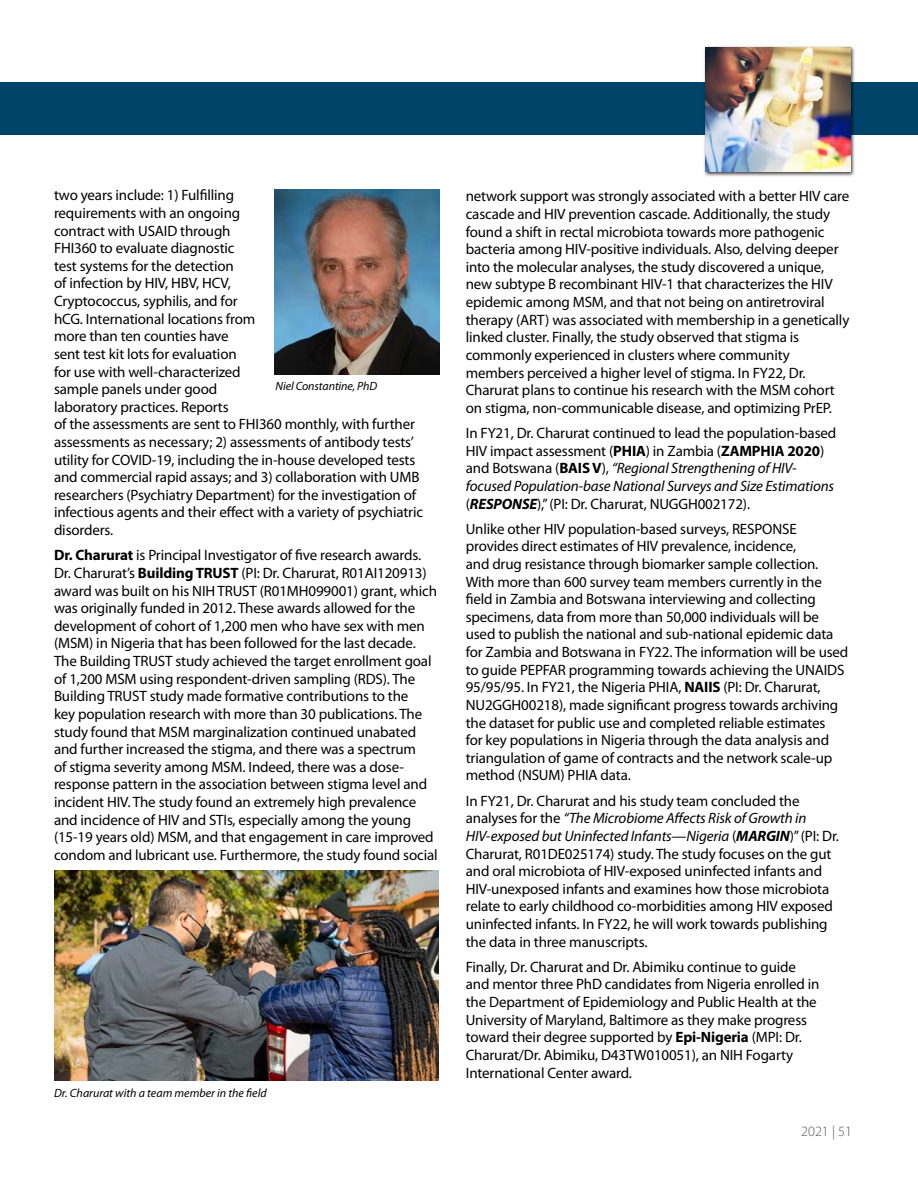
<style>
.page{position:relative;width:918px;height:1188px;background:#fff}
.page>*{position:absolute;margin:0;border:0;box-sizing:border-box;transform-origin:0 0}
.t1{font:15px/17.5px "Myriad Pro";letter-spacing:-.01em;color:#000}
.t2{font:300 14.25px "Myriad Pro";color:#58595b}
.t3{font:italic 12px "Myriad Pro";color:#000}
.s1{font-weight:700}
.s2{font-style:italic}
.s3{font-weight:700;font-style:italic}
</style>
<div class="page">
<div style="left:0;top:82px;width:918px;height:53px;background:#00446a"></div>
<div style="left:703px;top:46px;width:152px;height:131px;background:#000;opacity:.75"></div>
<img style="left:705px;top:48px;width:145px;height:123px">
<img style="left:274px;top:189px;width:166px;height:186px">
<img style="left:54px;top:871px;width:385px;height:209px">
<p class="t1" style="left:54px;top:186px;width:371px">two years include: 1) Fulfilling<br>requirements with an ongoing<br>contract with USAID through<br>FHI360 to evaluate diagnostic<br>test systems for the detection<br>of infection by HIV, HBV, HCV,<br>Cryptococcus, syphilis, and for<br>hCG. International locations from<br>more than ten counties have<br>sent test kit lots for evaluation<br>for use with well-characterized<br>sample panels under good<br>laboratory practices. Reports<br>of the assessments are sent to FHI360 monthly, with further assessments as necessary; 2) assessments of antibody tests’ utility for COVID-19, including the in-house developed tests and commercial rapid assays; and 3) collaboration with UMB researchers (Psychiatry Department) for the investigation of infectious agents and their effect with a variety of psychiatric disorders.</p>
<p class="t1" style="left:54px;top:546px;width:385px"><span class="s1">Dr. Charurat</span> is Principal Investigator of five research awards.<br>Dr. Charurat’s <span class="s1">Building TRUST</span> (PI: Dr. Charurat, R01AI120913) award was built on his NIH TRUST (R01MH099001) grant, which was originally funded in 2012. These awards allowed for the development of cohort of 1,200 men who have sex with men (MSM) in Nigeria that has been followed for the last decade.<br>The Building TRUST study achieved the target enrollment goal of 1,200 MSM using respondent-driven sampling (RDS). The Building TRUST study made formative contributions to the<br>key population research with more than 30 publications. The study found that MSM marginalization continued unabated and further increased the stigma, and there was a spectrum<br>of stigma severity among MSM. Indeed, there was a dose&shy;response pattern in the association between stigma level and incident HIV. The study found an extremely high prevalence and incidence of HIV and STIs, especially among the young (15-19 years old) MSM, and that engagement in care improved condom and lubricant use. Furthermore, the study found social</p>
<p class="t3" style="left:276px;top:378px;width:103px">Niel Constantine, PhD</p>
<p class="t3" style="left:54px;top:1086px;width:214px">Dr. Charurat with a team member in the field</p>
<p class="t1" style="left:466px;top:187px;width:385px">network support was strongly associated with a better HIV care cascade and HIV prevention cascade. Additionally, the study found a shift in rectal microbiota towards more pathogenic bacteria among HIV-positive individuals. Also, delving deeper into the molecular analyses, the study discovered a unique, new subtype B recombinant HIV-1 that characterizes the HIV epidemic among MSM, and that not being on antiretroviral therapy (ART) was associated with membership in a genetically linked cluster. Finally, the study observed that stigma is commonly experienced in clusters where community members perceived a higher level of stigma. In FY22, Dr.<br>Charurat plans to continue his research with the MSM cohort on stigma, non-communicable disease, and optimizing PrEP.</p>
<p class="t1" style="left:466px;top:424px;width:372px">In FY21, Dr. Charurat continued to lead the population-based HIV impact assessment (<span class="s1">PHIA</span>) in Zambia (<span class="s1">ZAMPHIA 2020</span>) and Botswana (<span class="s1">BAIS V</span>), <span class="s2">“Regional Strengthening of HIV&shy;focused Population-base National Surveys and Size Estimations </span>(<span class="s3">RESPONSE</span>),” (PI: Dr. Charurat, NUGGH002172).</p>
<p class="t1" style="left:466px;top:520px;width:384px">Unlike other HIV population-based surveys, RESPONSE provides direct estimates of HIV prevalence, incidence,<br>and drug resistance through biomarker sample collection.<br>With more than 600 survey team members currently in the field in Zambia and Botswana interviewing and collecting specimens, data from more than 50,000 individuals will be used to publish the national and sub-national epidemic data for Zambia and Botswana in FY22. The information will be used to guide PEPFAR programming towards achieving the UNAIDS 95/95/95. In FY21, the Nigeria PHIA, <span class="s1">NAIIS</span> (PI: Dr. Charurat, NU2GGH00218), made significant progress towards archiving the dataset for public use and completed reliable estimates<br>for key populations in Nigeria through the data analysis and triangulation of game of contracts and the network scale-up method (NSUM) PHIA data.</p>
<p class="t1" style="left:466px;top:792px;width:375px">In FY21, Dr. Charurat and his study team concluded the analyses for the <span class="s2">“The Microbiome Affects Risk of Growth in HIV-exposed but Uninfected Infants—Nigeria</span> (<span class="s3">MARGIN</span>)” (PI: Dr.<br>Charurat, R01DE025174) study. The study focuses on the gut and oral microbiota of HIV-exposed uninfected infants and HIV-unexposed infants and examines how those microbiota relate to early childhood co-morbidities among HIV exposed uninfected infants. In FY22, he will work towards publishing the data in three manuscripts.</p>
<p class="t1" style="left:466px;top:958px;width:355px">Finally, Dr. Charurat and Dr. Abimiku continue to guide and mentor three PhD candidates from Nigeria enrolled in the Department of Epidemiology and Public Health at the University of Maryland, Baltimore as they make progress toward their degree supported by <span class="s1">Epi-Nigeria</span> (MPI: Dr.<br>Charurat/Dr. Abimiku, D43TW010051), an NIH Fogarty International Center award.</p>
<p class="t2" style="left:801px;top:1123px;width:52px">2021 | 51</p>
</div>
